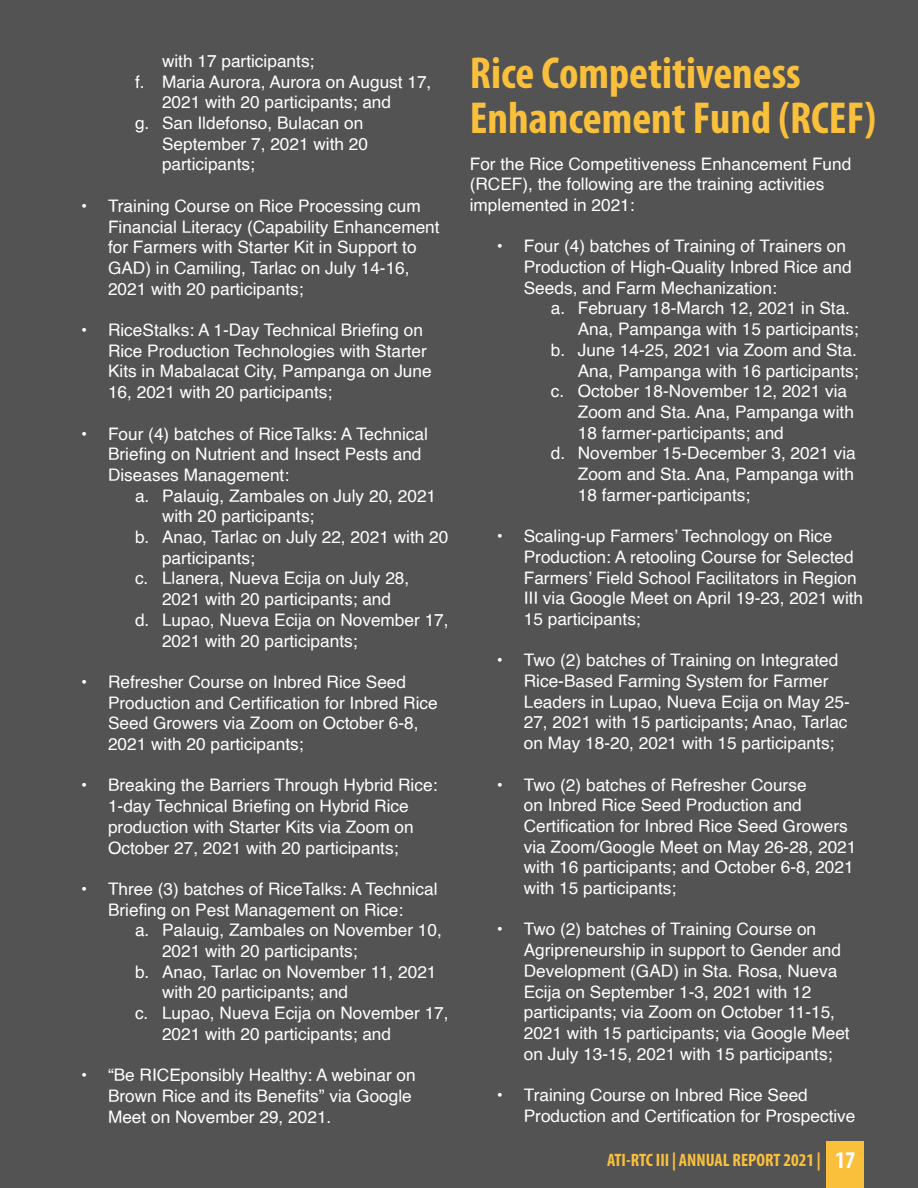
<style>
.page{position:relative;width:918px;height:1188px;background:#535353}
.page>*{position:absolute;margin:0;border:0;box-sizing:border-box;transform-origin:0 0}
.t1{font:700 condensed 45px/45px "Myriad Pro";color:#fac03c}
.t2{font:700 condensed 18px "Myriad Pro";color:#fac03c}
.t3{font:17.25px/20.7px "Helvetica";color:#fff}
.s1{font-size:24px;color:#fff}
</style>
<div class="page">
<div style="left:827px;top:1142px;width:37px;height:46px;background:#fac03c"></div>
<p class="t3" style="left:162px;top:51px;width:154px">with 17 participants;</p>
<p class="t3" style="left:135px;top:72px;width:298px">f. Maria Aurora, Aurora on August 17,</p>
<p class="t3" style="left:162px;top:92px;width:231px">2021 with 20 participants; and</p>
<p class="t3" style="left:135px;top:113px;width:230px">g. San Ildefonso, Bulacan on</p>
<p class="t3" style="left:162px;top:134px;width:208px">September 7, 2021 with 20</p>
<p class="t3" style="left:162px;top:155px;width:94px">participants;</p>
<p class="t3" style="left:108px;top:196px;width:333px;text-indent:-27px">• Training Course on Rice Processing cum Financial Literacy (Capability Enhancement for Farmers with Starter Kit in Support to GAD) in Camiling, Tarlac on July 14-16, 2021 with 20 participants;</p>
<p class="t3" style="left:108px;top:320px;width:325px;text-indent:-27px">• RiceStalks: A 1-Day Technical Briefing on Rice Production Technologies with Starter Kits in Mabalacat City, Pampanga on June 16, 2021 with 20 participants;</p>
<p class="t3" style="left:108px;top:424px;width:321px;text-indent:-27px">• Four (4) batches of RiceTalks: A Technical<br>Briefing on Nutrient and Insect Pests and<br>Diseases Management:</p>
<p class="t3" style="left:135px;top:486px;width:303px">a. Palauig, Zambales on July 20, 2021</p>
<p class="t3" style="left:162px;top:506px;width:154px">with 20 participants;</p>
<p class="t3" style="left:135px;top:527px;width:315px">b. Anao, Tarlac on July 22, 2021 with 20</p>
<p class="t3" style="left:162px;top:548px;width:94px">participants;</p>
<p class="t3" style="left:135px;top:569px;width:276px">c. Llanera, Nueva Ecija on July 28,</p>
<p class="t3" style="left:162px;top:589px;width:231px">2021 with 20 participants; and</p>
<p class="t3" style="left:135px;top:610px;width:315px">d. Lupao, Nueva Ecija on November 17,</p>
<p class="t3" style="left:162px;top:631px;width:197px">2021 with 20 participants;</p>
<p class="t3" style="left:108px;top:672px;width:331px;text-indent:-27px">• Refresher Course on Inbred Rice Seed Production and Certification for Inbred Rice Seed Growers via Zoom on October 6-8, 2021 with 20 participants;</p>
<p class="t3" style="left:108px;top:776px;width:331px;text-indent:-27px">• Breaking the Barriers Through Hybrid Rice:<br>1-day Technical Briefing on Hybrid Rice production with Starter Kits via Zoom on October 27, 2021 with 20 participants;</p>
<p class="t3" style="left:81px;top:879px;width:358px;text-align:center">• Three (3) batches of RiceTalks: A Technical<br>Briefing on Pest Management on Rice:</p>
<p class="t3" style="left:135px;top:920px;width:308px">a. Palauig, Zambales on November 10,</p>
<p class="t3" style="left:162px;top:941px;width:197px">2021 with 20 participants;</p>
<p class="t3" style="left:135px;top:962px;width:303px">b. Anao, Tarlac on November 11, 2021</p>
<p class="t3" style="left:162px;top:983px;width:188px">with 20 participants; and</p>
<p class="t3" style="left:135px;top:1003px;width:315px">c. Lupao, Nueva Ecija on November 17,</p>
<p class="t3" style="left:162px;top:1024px;width:231px">2021 with 20 participants; and</p>
<p class="t3" style="left:108px;top:1065px;width:309px;text-indent:-27px">• “Be RICEponsibly Healthy: A webinar on<br>Brown Rice and its Benefits” via Google<br>Meet on November 29, 2021.</p>
<h1 class="t1" style="left:470px;top:49px;width:408px">Rice Competitiveness<br>Enhancement Fund (RCEF)</h1>
<p class="t3" style="left:470px;top:154px;width:383px">For the Rice Competitiveness Enhancement Fund (RCEF), the following are the training activities implemented in 2021:</p>
<p class="t3" style="left:524px;top:236px;width:329px;text-indent:-27px">• Four (4) batches of Training of Trainers on<br>Production of High-Quality Inbred Rice and<br>Seeds, and Farm Mechanization:</p>
<p class="t3" style="left:551px;top:299px;width:301px">a. February 18-March 12, 2021 in Sta.</p>
<p class="t3" style="left:578px;top:319px;width:282px">Ana, Pampanga with 15 participants;</p>
<p class="t3" style="left:551px;top:340px;width:308px">b. June 14-25, 2021 via Zoom and Sta.</p>
<p class="t3" style="left:578px;top:361px;width:282px">Ana, Pampanga with 16 participants;</p>
<p class="t3" style="left:551px;top:381px;width:298px">c. October 18-November 12, 2021 via</p>
<p class="t3" style="left:578px;top:402px;width:278px">Zoom and Sta. Ana, Pampanga with</p>
<p class="t3" style="left:578px;top:423px;width:208px">18 farmer-participants; and</p>
<p class="t3" style="left:551px;top:443px;width:307px">d. November 15-December 3, 2021 via</p>
<p class="t3" style="left:578px;top:464px;width:278px">Zoom and Sta. Ana, Pampanga with</p>
<p class="t3" style="left:578px;top:485px;width:174px">18 farmer-participants;</p>
<p class="t3" style="left:524px;top:526px;width:341px;text-indent:-27px">• Scaling-up Farmers’ Technology on Rice Production: A retooling Course for Selected Farmers’ Field School Facilitators in Region III via Google Meet on April 19-23, 2021 with 15 participants;</p>
<p class="t3" style="left:524px;top:650px;width:327px;text-indent:-27px">• Two (2) batches of Training on Integrated Rice-Based Farming System for Farmer Leaders in Lupao, Nueva Ecija on May 25- 27, 2021 with 15 participants; Anao, Tarlac on May 18-20, 2021 with 15 participants;</p>
<p class="t3" style="left:524px;top:775px;width:334px;text-indent:-27px">• Two (2) batches of Refresher Course<br>on Inbred Rice Seed Production and Certification for Inbred Rice Seed Growers via Zoom/Google Meet on May 26-28, 2021 with 16 participants; and October 6-8, 2021 with 15 participants;</p>
<p class="t3" style="left:524px;top:920px;width:327px;text-indent:-27px">• Two (2) batches of Training Course on Agripreneurship in support to Gender and Development (GAD) in Sta. Rosa, Nueva Ecija on September 1-3, 2021 with 12 participants; via Zoom on October 11-15, 2021 with 15 participants; via Google Meet on July 13-15, 2021 with 15 participants;</p>
<p class="t3" style="left:524px;top:1085px;width:333px;text-indent:-27px">• Training Course on Inbred Rice Seed<br>Production and Certification for Prospective</p>
<p class="t2" style="left:607px;top:1149px;width:250px">ATI-RTC III | ANNUAL REPORT 2021 | <span class="s1">17</span></p>
</div>
